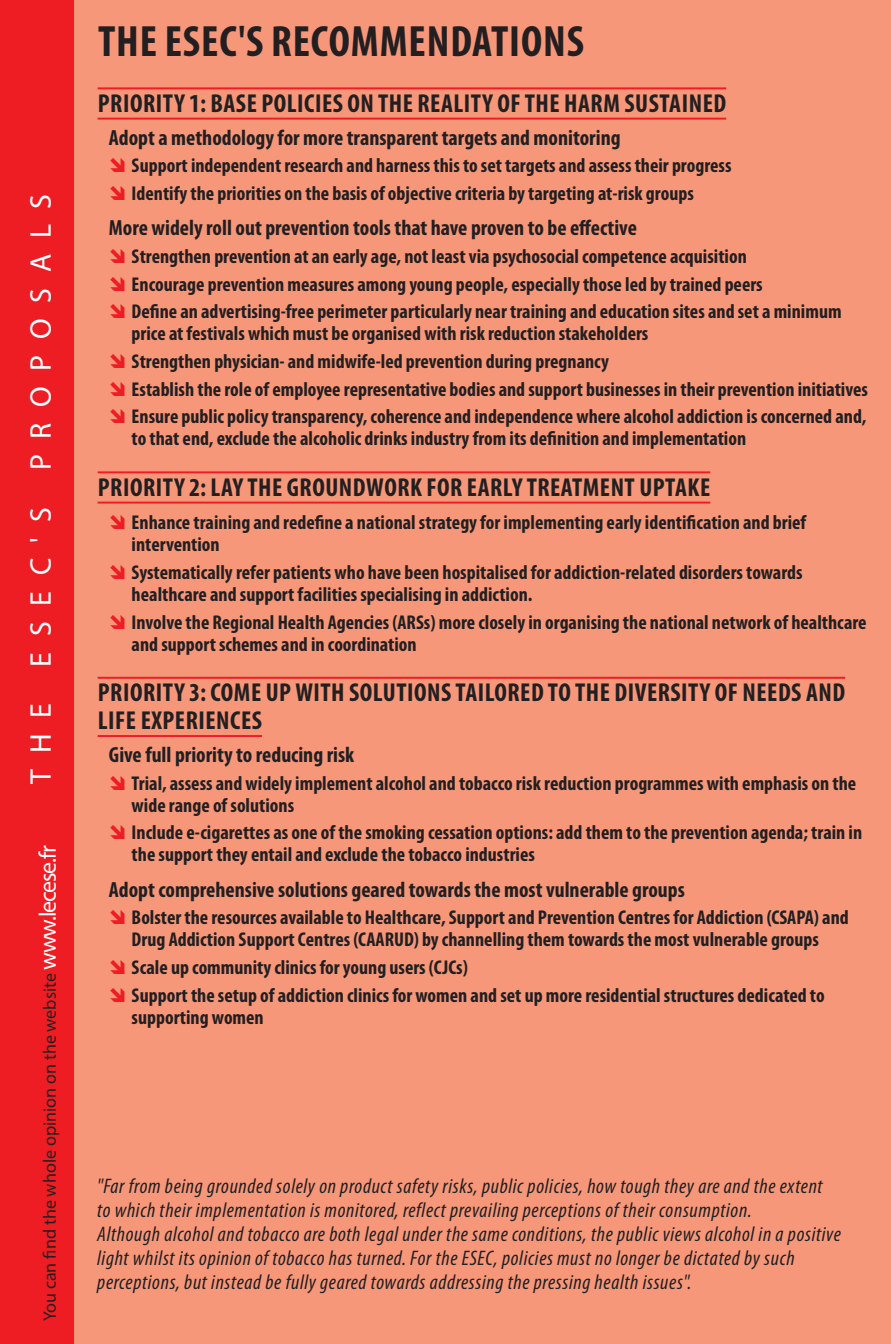
<style>
.page{position:relative;width:891px;height:1344px;background:#fff}
.page>*{position:absolute;margin:0;border:0;box-sizing:border-box;transform-origin:0 0}
.proposition_gros_tit{font:700 condensed 44px "Myriad Pro";letter-spacing:.02em;color:#231f20}
.denomination_section{font:30px "Myriad Pro";letter-spacing:.52em;color:#fff}
.proposition_gros_tit-2{font:700 condensed 26px/28px "Myriad Pro";letter-spacing:.02em;color:#231f20}
.proposition_alinéa{font:700 condensed 22px "Myriad Pro";color:#231f20}
.constat_alinéa_lettr{font:italic condensed 21.2px/24px "Myriad Pro";letter-spacing:.03em;color:#231f20}
.t1{font:700 condensed 20px/22px "Myriad Pro";color:#231f20}
.proposition_alinéa-2{font:18px "Myriad Pro";color:#231f20}
.s1{font-size:24px;color:#fff}
</style>
<div class="page">
<div style="left:74px;top:0;width:816px;height:1344px;background:#f6977a"></div>
<hr style="left:98px;top:87px;width:627px;height:2px;background:#ee1d23">
<hr style="left:98px;top:118px;width:627px;height:2px;background:#ee1d23">
<hr style="left:98px;top:471px;width:612px;height:2px;background:#ee1d23">
<hr style="left:98px;top:501px;width:612px;height:2px;background:#ee1d23">
<hr style="left:98px;top:677px;width:746px;height:2px;background:#ee1d23">
<hr style="left:98px;top:735px;width:164px;height:2px;background:#ee1d23">
<div style="left:0;top:0;width:74px;height:1344px;background:#ee1d23"></div>
<svg style="left:111px;top:158px;width:14px;height:14px"></svg>
<svg style="left:111px;top:185px;width:14px;height:15px"></svg>
<svg style="left:111px;top:248px;width:14px;height:15px"></svg>
<svg style="left:111px;top:276px;width:14px;height:14px"></svg>
<svg style="left:111px;top:304px;width:14px;height:14px"></svg>
<svg style="left:111px;top:353px;width:14px;height:15px"></svg>
<svg style="left:111px;top:381px;width:14px;height:14px"></svg>
<svg style="left:111px;top:409px;width:14px;height:14px"></svg>
<svg style="left:111px;top:515px;width:14px;height:14px"></svg>
<svg style="left:111px;top:564px;width:14px;height:15px"></svg>
<svg style="left:111px;top:614px;width:14px;height:14px"></svg>
<svg style="left:111px;top:775px;width:14px;height:14px"></svg>
<svg style="left:111px;top:825px;width:14px;height:14px"></svg>
<svg style="left:111px;top:910px;width:14px;height:14px"></svg>
<svg style="left:111px;top:959px;width:14px;height:15px"></svg>
<svg style="left:111px;top:987px;width:14px;height:14px"></svg>
<p class="denomination_section" style="left:22px;top:783px;width:591px;rotate:-90deg">THE ESEC'S PROPOSALS</p>
<p class="proposition_alinéa-2" style="left:39px;top:1321px;width:477px;rotate:-90deg">You can find the whole opinion on the website <span class="s1">www.lecese.fr</span></p>
<p class="proposition_gros_tit" style="left:98px;top:14px;width:487px">THE ESEC'S RECOMMENDATIONS</p>
<p class="proposition_gros_tit-2" style="left:98px;top:89px;width:629px">PRIORITY 1: BASE POLICIES ON THE REALITY OF THE HARM SUSTAINED</p>
<p class="proposition_alinéa" style="left:109px;top:123px;width:513px">Adopt a methodology for more transparent targets and monitoring</p>
<p class="t1" style="left:132px;top:154px;width:601px">Support independent research and harness this to set targets and assess their progress</p>
<p class="t1" style="left:132px;top:182px;width:563px">Identify the priorities on the basis of objective criteria by targeting at-risk groups</p>
<p class="proposition_alinéa" style="left:109px;top:214px;width:529px">More widely roll out prevention tools that have proven to be effective</p>
<p class="t1" style="left:132px;top:245px;width:616px">Strengthen prevention at an early age, not least via psychosocial competence acquisition</p>
<p class="t1" style="left:132px;top:272px;width:632px">Encourage prevention measures among young people, especially those led by trained peers</p>
<p class="t1" style="left:132px;top:300px;width:711px">Define an advertising-free perimeter particularly near training and education sites and set a minimum price at festivals which must be organised with risk reduction stakeholders</p>
<p class="t1" style="left:132px;top:350px;width:478px">Strengthen physician- and midwife-led prevention during pregnancy</p>
<p class="t1" style="left:132px;top:377px;width:737px">Establish the role of employee representative bodies and support businesses in their prevention initiatives</p>
<p class="t1" style="left:132px;top:405px;width:735px">Ensure public policy transparency, coherence and independence where alcohol addiction is concerned and, to that end, exclude the alcoholic drinks industry from its definition and implementation</p>
<p class="proposition_gros_tit-2" style="left:98px;top:473px;width:613px">PRIORITY 2: LAY THE GROUNDWORK FOR EARLY TREATMENT UPTAKE</p>
<p class="t1" style="left:132px;top:511px;width:675px">Enhance training and redefine a national strategy for implementing early identification and brief intervention</p>
<p class="t1" style="left:132px;top:561px;width:672px">Systematically refer patients who have been hospitalised for addiction-related disorders towards healthcare and support facilities specialising in addiction.</p>
<p class="t1" style="left:132px;top:610px;width:736px">Involve the Regional Health Agencies (ARSs) more closely in organising the national network of healthcare and support schemes and in coordination</p>
<p class="proposition_gros_tit-2" style="left:98px;top:678px;width:748px">PRIORITY 3: COME UP WITH SOLUTIONS TAILORED TO THE DIVERSITY OF NEEDS AND<br>LIFE EXPERIENCES</p>
<p class="proposition_alinéa" style="left:109px;top:741px;width:247px">Give full priority to reducing risk</p>
<p class="t1" style="left:132px;top:771px;width:725px">Trial, assess and widely implement alcohol and tobacco risk reduction programmes with emphasis on the wide range of solutions</p>
<p class="t1" style="left:132px;top:821px;width:731px">Include e-cigarettes as one of the smoking cessation options: add them to the prevention agenda; train in the support they entail and exclude the tobacco industries</p>
<p class="proposition_alinéa" style="left:109px;top:875px;width:577px">Adopt comprehensive solutions geared towards the most vulnerable groups</p>
<p class="t1" style="left:132px;top:906px;width:718px">Bolster the resources available to Healthcare, Support and Prevention Centres for Addiction (CSAPA) and<br>Drug Addiction Support Centres (CAARUD) by channelling them towards the most vulnerable groups</p>
<p class="t1" style="left:132px;top:956px;width:337px">Scale up community clinics for young users (CJCs)</p>
<p class="t1" style="left:132px;top:983px;width:694px">Support the setup of addiction clinics for women and set up more residential structures dedicated to supporting women</p>
<p class="constat_alinéa_lettr" style="left:97px;top:1173px;width:744px">"Far from being grounded solely on product safety risks, public policies, how tough they are and the extent to which their implementation is monitored, reflect prevailing perceptions of their consumption.<br>Although alcohol and tobacco are both legal under the same conditions, the public views alcohol in a positive light whilst its opinion of tobacco has turned. For the ESEC, policies must no longer be dictated by such perceptions, but instead be fully geared towards addressing the pressing health issues".</p>
</div>
